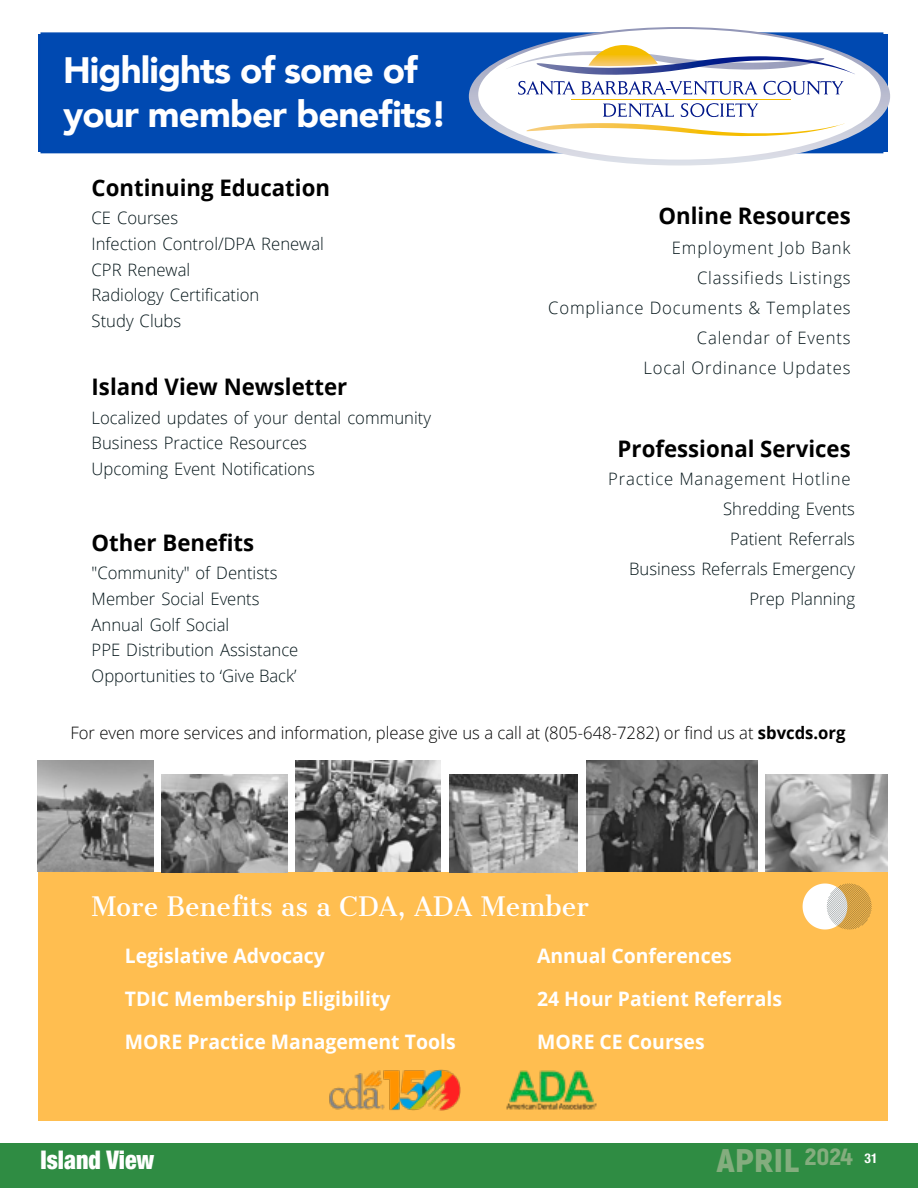
<style>
.page{position:relative;width:918px;height:1188px;background:#fff}
.page>*{position:absolute;margin:0;border:0;box-sizing:border-box;transform-origin:0 0}
.t1{font:900 36.6px/44px "Avenir";letter-spacing:-.025em;color:#fff}
.t2{font:900 32.7px "Akrobat";color:#84ad7e;scale:1.14 1}
.t3{font:900 condensed 25.8px "Helvetica Neue LT Std";color:#fff;scale:.93 1}
.t4{font:25.65px "Cantata One";color:#fff}
.t5{font:700 22.8px "Open Sans";color:#000}
.t6{font:700 19.95px "Open Sans";color:#fff}
.t7{font:300 17.1px/25.7px "Open Sans";color:#031418}
.t8{font:300 17.1px/30px "Open Sans";letter-spacing:.05em;color:#031418;text-align:right}
.t9{font:300 17.1px "Open Sans";color:#000}
.s1{font-weight:700}
</style>
<div class="page">
<div style="left:0;top:1143px;width:918px;height:45px;background:#2f8c43"></div>
<div style="left:38px;top:872px;width:850px;height:249px;background:#ffbe50"></div>
<svg style="left:803px;top:884px;width:69px;height:46px"></svg>
<img style="left:329px;top:1070px;width:131px;height:40px">
<img style="left:506px;top:1070px;width:91px;height:40px">
<img style="left:38px;top:760px;width:115px;height:112px">
<img style="left:449px;top:774px;width:128px;height:99px">
<img style="left:765px;top:774px;width:123px;height:97px">
<img style="left:587px;top:760px;width:170px;height:112px">
<img style="left:162px;top:774px;width:126px;height:99px">
<img style="left:296px;top:760px;width:145px;height:112px">
<div style="left:40px;top:32px;width:843px;height:121px;background:#0049b1;border:2px solid #0049b1"></div>
<svg style="left:469px;top:27px;width:421px;height:139px"></svg>
<div style="left:478px;top:29px;width:403px;height:131px;background:#fff;border-radius:50%"></div>
<svg style="left:505px;top:45px;width:351px;height:30px"></svg>
<svg style="left:526px;top:123px;width:319px;height:13px"></svg>
<hr style="left:571px;top:99px;width:220px;height:1px;background:#f6bd00">
<svg style="left:518px;top:81px;width:57px;height:14px"></svg>
<svg style="left:581px;top:81px;width:176px;height:14px"></svg>
<svg style="left:764px;top:81px;width:79px;height:14px"></svg>
<svg style="left:603px;top:103px;width:71px;height:14px"></svg>
<svg style="left:681px;top:103px;width:77px;height:14px"></svg>
<h1 class="t1" style="left:63px;top:48px;width:386px">Highlights of some of your member benefits!</h1>
<h3 class="t5" style="left:92px;top:172px;width:240px">Continuing Education</h3>
<p class="t7" style="left:92px;top:205px;width:234px">CE Courses<br>Infection Control/DPA Renewal<br>CPR Renewal<br>Radiology Certification<br>Study Clubs</p>
<h3 class="t5" style="left:92px;top:371px;width:257px">Island View Newsletter</h3>
<p class="t7" style="left:92px;top:404px;width:341px">Localized updates of your dental community<br>Business Practice Resources<br>Upcoming Event Notifications</p>
<h3 class="t5" style="left:92px;top:527px;width:164px">Other Benefits</h3>
<p class="t7" style="left:92px;top:560px;width:208px">"Community" of Dentists<br>Member Social Events<br>Annual Golf Social<br>PPE Distribution Assistance<br>Opportunities to ‘Give Back’</p>
<h3 class="t5" style="left:659px;top:200px;width:194px">Online Resources</h3>
<p class="t8" style="left:548px;top:232px;width:304px">Employment Job Bank<br>Classifieds Listings<br>Compliance Documents &amp; Templates<br>Calendar of Events<br>Local Ordinance Updates</p>
<h3 class="t5" style="left:618px;top:433px;width:235px">Professional Services</h3>
<p class="t7" style="left:608px;top:463px;width:248px;line-height:30px;text-align:right">Practice Management Hotline<br>Shredding Events<br>Patient Referrals<br>Business Referrals Emergency<br>Prep Planning</p>
<p class="t9" style="left:70px;top:721px;width:777px">For even more services and information, please give us a call at (805-648-7282) or find us at <span class="s1">sbvcds.org</span></p>
<h3 class="t4" style="left:92px;top:890px;width:499px">More Benefits as a CDA, ADA Member</h3>
<p class="t6" style="left:125px;top:942px;width:202px">Legislative Advocacy</p>
<p class="t6" style="left:537px;top:942px;width:196px">Annual Conferences</p>
<p class="t6" style="left:125px;top:985px;width:267px">TDIC Membership Eligibility</p>
<p class="t6" style="left:537px;top:985px;width:247px">24 Hour Patient Referrals</p>
<p class="t6" style="left:125px;top:1028px;width:332px">MORE Practice Management Tools</p>
<p class="t6" style="left:537px;top:1028px;width:169px">MORE CE Courses</p>
<h3 class="t3" style="left:40px;top:1144px;width:124px">Island View</h3>
<h2 class="t2" style="left:716px;top:1139px;width:143px">APRIL <sup>2024</sup> <sup>31</sup></h2>
</div>
